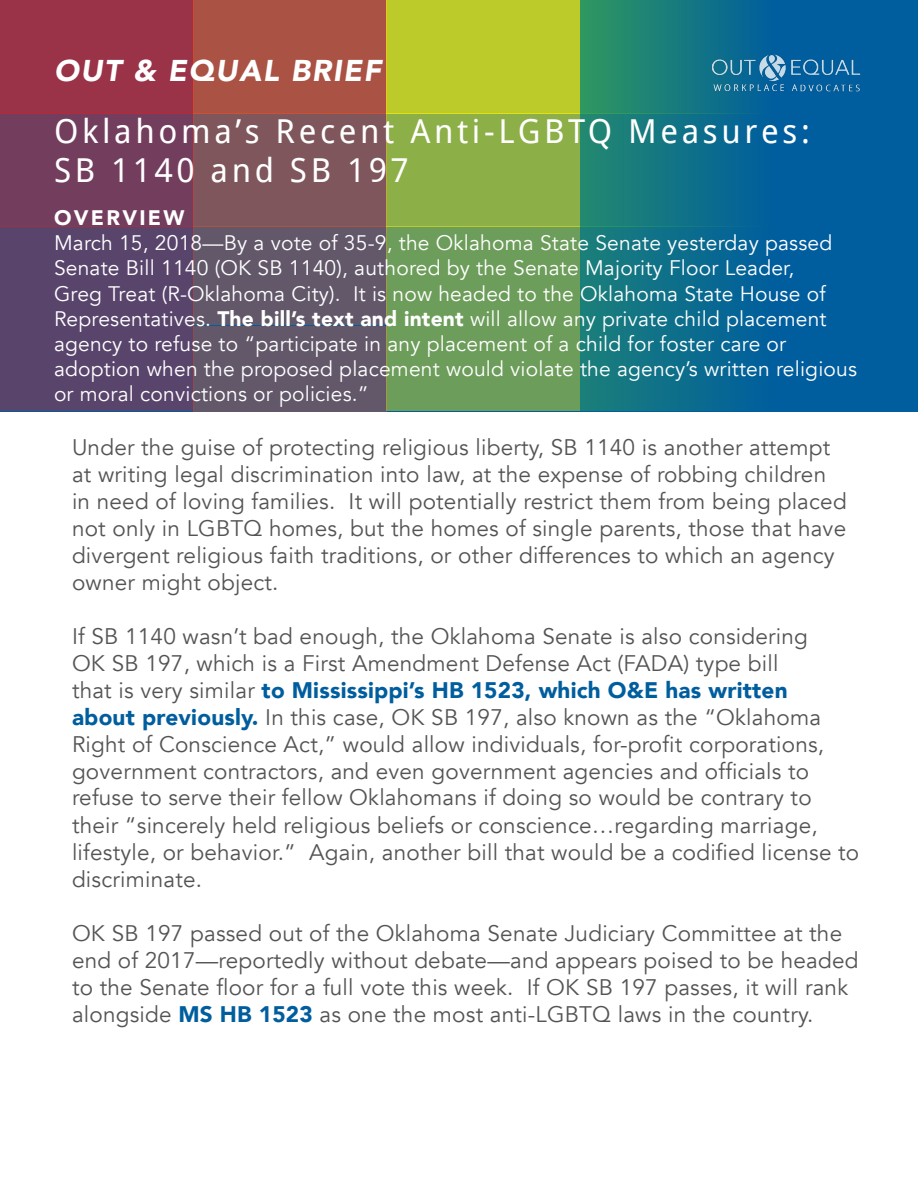
<style>
.page{position:relative;width:918px;height:1188px;background:#fff}
.page>*{position:absolute;margin:0;border:0;box-sizing:border-box;transform-origin:0 0}
.t1{font:33px/39.6px "Droid Sans";letter-spacing:.11em;color:#fff}
.t2{font:italic 900 30px "Avenir";letter-spacing:.05em;color:#fff}
.t3{font:22.5px/27px "Avenir";letter-spacing:.01em;color:#545456}
.t4{font:21px/25.2px "Avenir";letter-spacing:.01em;color:#fff}
.t5{font:900 21px "Avenir";letter-spacing:.11em;color:#fff}
.s1{font-weight:900}
.s2{font-weight:900;color:#005e9e}
</style>
<div class="page">
<div style="left:0;top:0;width:918px;height:340px;background:#005e9e"></div>
<div style="left:0;top:0;width:193px;height:113px;background:#9a3248"></div>
<div style="left:0;top:113px;width:193px;height:113px;background:#733d5e"></div>
<div style="left:0;top:226px;width:193px;height:114px;background:#59446c"></div>
<div style="left:193px;top:0;width:194px;height:113px;background:#aa5344"></div>
<div style="left:193px;top:113px;width:194px;height:113px;background:#7e565b"></div>
<div style="left:193px;top:227px;width:194px;height:113px;background:#62586a"></div>
<div style="left:387px;top:0;width:193px;height:113px;background:#bccb29"></div>
<div style="left:387px;top:113px;width:193px;height:113px;background:#8caf47"></div>
<div style="left:387px;top:226px;width:193px;height:114px;background:#6d9d5a"></div>
<div style="left:580px;top:0;width:193px;height:113px;background:linear-gradient(to right,#2f985f,#005e9d)"></div>
<div style="left:580px;top:113px;width:193px;height:113px;background:linear-gradient(to right,#23896f,#005e9d)"></div>
<div style="left:581px;top:226px;width:193px;height:114px;background:linear-gradient(to right,#1b7f79,#005e9d)"></div>
<img style="left:708px;top:46px;width:153px;height:56px">
<div style="left:0;top:326px;width:918px;height:86px;background:#005e9e"></div>
<div style="left:0;top:326px;width:193px;height:85px;background:#59446c"></div>
<div style="left:193px;top:326px;width:194px;height:86px;background:#62586a"></div>
<div style="left:387px;top:326px;width:193px;height:85px;background:#6d9d5a"></div>
<div style="left:581px;top:326px;width:193px;height:85px;background:linear-gradient(to right,#1b7f79,#005e9d)"></div>
<h2 class="t2" style="left:54px;top:46px;width:329px">OUT &amp; EQUAL BRIEF</h2>
<h1 class="t1" style="left:54px;top:111px;width:757px">Oklahoma’s Recent Anti-LGBTQ Measures:<br>SB 1140 and SB 197</h1>
<p class="t5" style="left:54px;top:200px;width:132px">OVERVIEW</p>
<p class="t4" style="left:54px;top:231px;width:805px">March 15, 2018—By a vote of 35-9, the Oklahoma State Senate yesterday passed Senate Bill 1140 (OK SB 1140), authored by the Senate Majority Floor Leader,<br>Greg Treat (R-Oklahoma City). It is now headed to the Oklahoma State House of Representatives. <span class="s1">The bill’s text and intent</span> will allow any private child placement agency to refuse to “participate in any placement of a child for foster care or adoption when the proposed placement would violate the agency’s written religious or moral convictions or policies.”</p>
<p class="t3" style="left:72px;top:434px;width:776px">Under the guise of protecting religious liberty, SB 1140 is another attempt at writing legal discrimination into law, at the expense of robbing children in need of loving families. It will potentially restrict them from being placed not only in LGBTQ homes, but the homes of single parents, those that have divergent religious faith traditions, or other differences to which an agency owner might object.</p>
<p class="t3" style="left:72px;top:623px;width:789px">If SB 1140 wasn’t bad enough, the Oklahoma Senate is also considering<br>OK SB 197, which is a First Amendment Defense Act (FADA) type bill<br>that is very similar <span class="s2">to Mississippi’s HB 1523, which O&amp;E has written<br>about previously.</span> In this case, OK SB 197, also known as the “Oklahoma Right of Conscience Act,” would allow individuals, for-profit corporations, government contractors, and even government agencies and officials to refuse to serve their fellow Oklahomans if doing so would be contrary to their “sincerely held religious beliefs or conscience…regarding marriage, lifestyle, or behavior.” Again, another bill that would be a codified license to discriminate.</p>
<p class="t3" style="left:72px;top:920px;width:788px">OK SB 197 passed out of the Oklahoma Senate Judiciary Committee at the end of 2017—reportedly without debate—and appears poised to be headed to the Senate floor for a full vote this week. If OK SB 197 passes, it will rank alongside <span class="s2">MS HB 1523</span> as one the most anti-LGBTQ laws in the country.</p>
</div>
